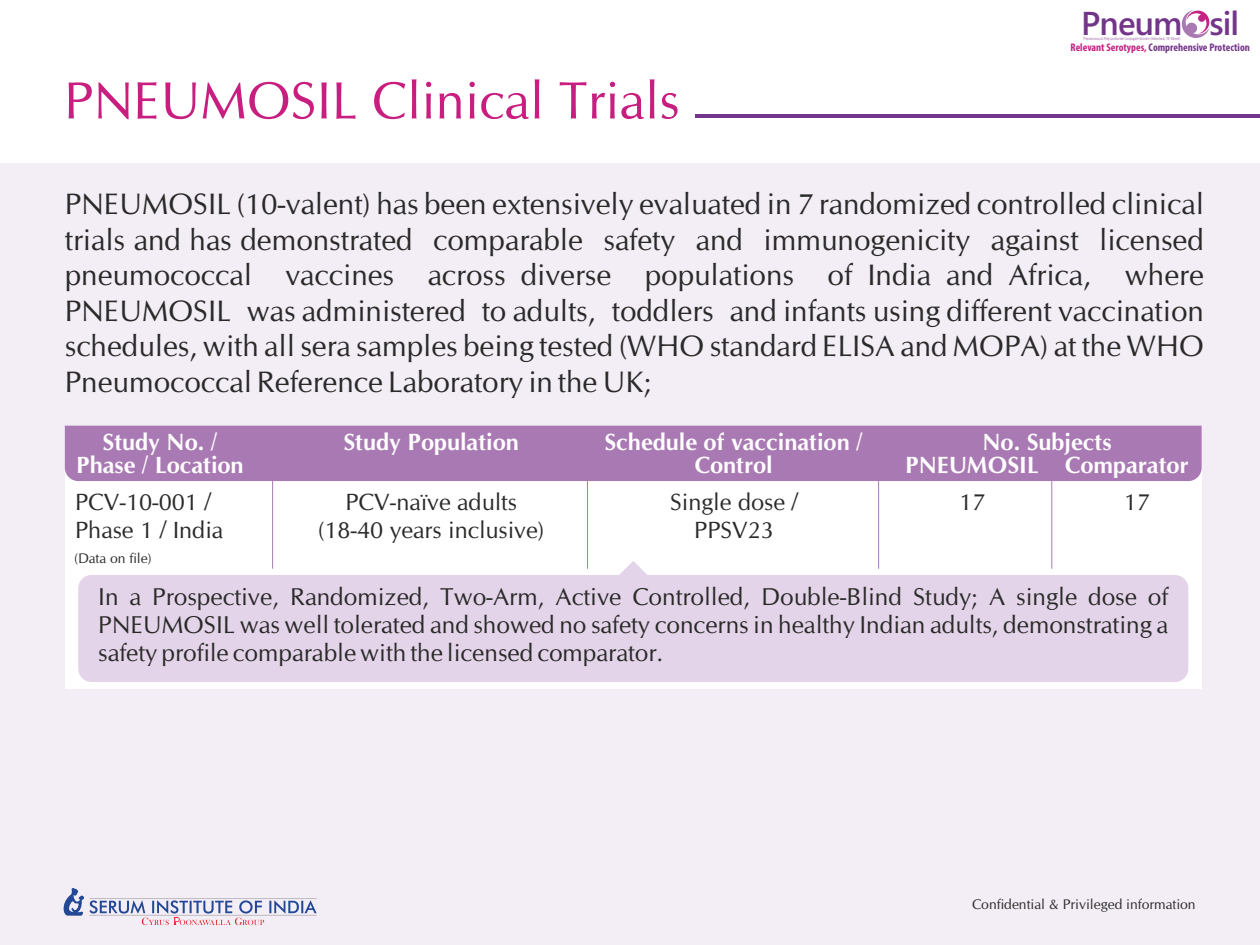
<style>
.page{position:relative;width:1260px;height:945px;background:#fff}
.page>*{position:absolute;margin:0;border:0;box-sizing:border-box;transform-origin:0 0}
.t1{font:52.5px "CG Omega";color:#c81e80}
.t2{font:600 33.07px "Segoe UI";letter-spacing:-.03em;color:#733589}
.t3{font:29.75px/35.5px "CG Omega";color:#2a2a29;text-align:justify}
.t4{font:24.5px/27.8px "CG Omega";color:#2a2a29;text-align:justify}
.t5{font:700 23.62px/22.6px "CG Omega";color:#fefefe;text-align:center}
.t6{font:23.62px/28.2px "CG Omega";color:#2a2a29}
.t7{font:14px "CG Omega";color:#2a2a29}
.t8{font:700 condensed 11.03px "Myriad Pro";color:#733589}
.t9{font:condensed 4.55px "Myriad Pro";color:#a979b3}
.s1{color:#c62084}
</style>
<div class="page">
<div style="left:0;top:163px;width:1260px;height:782px;background:#f3edf6"></div>
<svg style="left:1182px;top:10px;width:28px;height:28px"></svg>
<svg style="left:63px;top:888px;width:254px;height:37px"></svg>
<hr style="left:695px;top:114px;width:565px;height:4px;background:#733589">
<div style="left:65px;top:426px;width:1137px;height:263px;background:#fff"></div>
<svg style="left:78px;top:561px;width:1110px;height:121px;fill:#e4d4e9"></svg>
<div style="left:65px;top:426px;width:1137px;height:55px;background:#a979b3"></div>
<hr style="left:272px;top:481px;width:1px;height:88px;background:#a979b3">
<hr style="left:587px;top:481px;width:1px;height:88px;background:#a979b3">
<hr style="left:878px;top:481px;width:1px;height:88px;background:#a979b3">
<hr style="left:1051px;top:481px;width:1px;height:88px;background:#a979b3">
<h1 class="t1" style="left:64px;top:79px;width:617px">PNEUMOSIL Clinical Trials</h1>
<p class="t2" style="left:1081px;top:11px;width:159px">Pneum sil</p>
<p class="t9" style="left:1084px;top:36px;width:98px">Pneumococcal Polysaccharide Conjugate Vaccine (Adsorbed, 10-Valent)</p>
<p class="t8" style="left:1070px;top:43px;width:181px"><span class="s1">Relevant Serotypes,</span> Comprehensive Protection</p>
<p class="t3" style="left:65px;top:188px;width:1141px">PNEUMOSIL (10-valent) has been extensively evaluated in 7 randomized controlled clinical trials and has demonstrated comparable safety and immunogenicity against licensed pneumococcal vaccines across diverse populations of India and Africa, where PNEUMOSIL was administered to adults, toddlers and infants using different vaccination schedules, with all sera samples being tested (WHO standard ELISA and MOPA) at the WHO Pneumococcal Reference Laboratory in the UK;</p>
<p class="t5" style="left:76px;top:433px;width:169px">Study No. /<br>Phase / Location</p>
<p class="t5" style="left:344px;top:433px;width:177px">Study Population</p>
<p class="t5" style="left:604px;top:433px;width:260px">Schedule of vaccination /<br>Control</p>
<p class="t6" style="left:75px;top:489px;width:150px">PCV-10-001 /<br>Phase 1 / India</p>
<p class="t5" style="left:905px;top:433px;width:285px">No. Subjects<br>PNEUMOSIL Comparator</p>
<p class="t6" style="left:318px;top:489px;width:228px;text-align:center">PCV-naïve adults (18-40 years inclusive)</p>
<p class="t6" style="left:670px;top:489px;width:130px">Single dose /</p>
<p class="t6" style="left:959px;top:489px;width:28px">17</p>
<p class="t6" style="left:1124px;top:489px;width:28px">17</p>
<p class="t6" style="left:694px;top:518px;width:81px">PPSV23</p>
<p class="t7" style="left:74px;top:553px;width:79px">(Data on file)</p>
<p class="t4" style="left:98px;top:585px;width:1071px">In a Prospective, Randomized, Two-Arm, Active Controlled, Double-Blind Study; A single dose of PNEUMOSIL was well tolerated and showed no safety concerns in healthy Indian adults, demonstrating a safety profile comparable with the licensed comparator.</p>
<p class="t7" style="left:972px;top:899px;width:225px">Confidential &amp; Privileged information</p>
</div>
